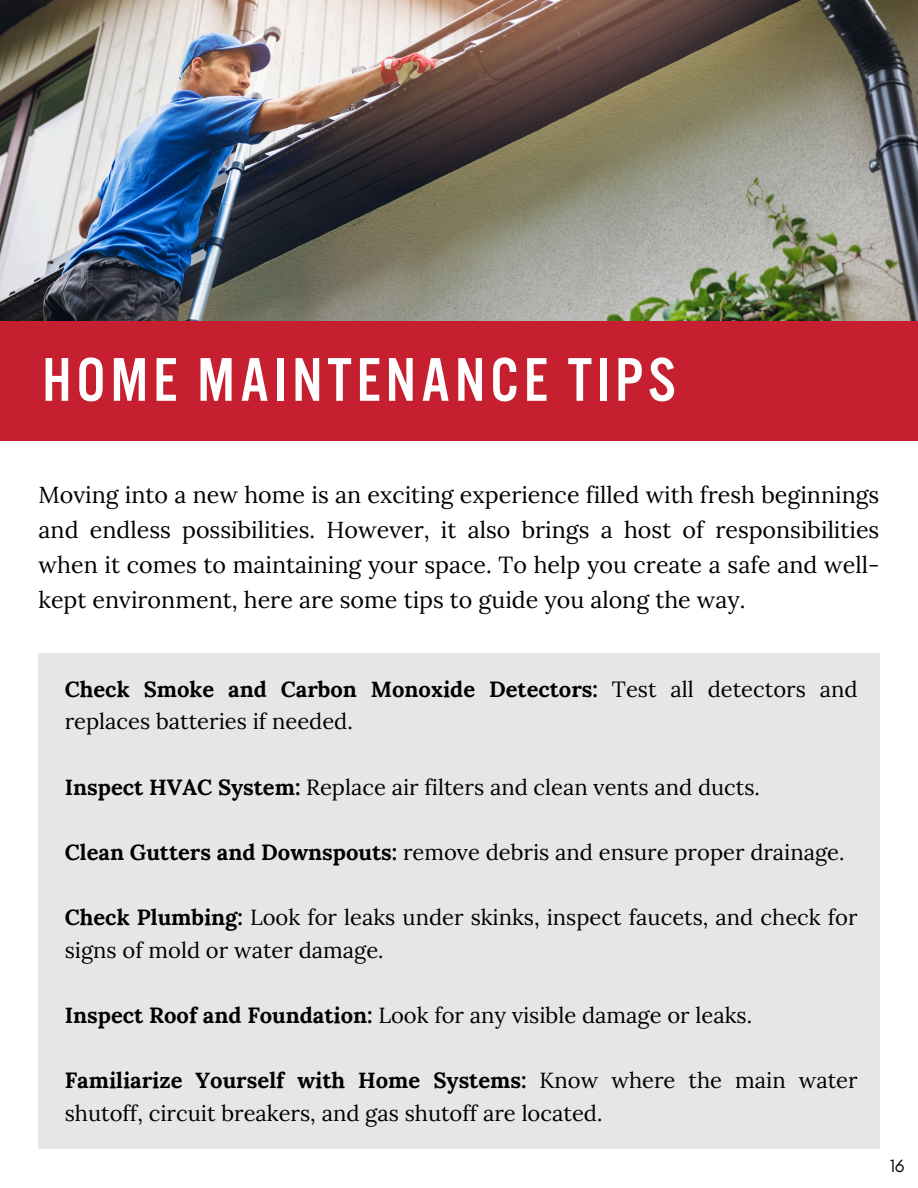
<style>
.page{position:relative;width:918px;height:1188px;background:#fff}
.page>*{position:absolute;margin:0;border:0;box-sizing:border-box;transform-origin:0 0}
.t1{font:64.05px "Alternate Gothic Pro No 3";letter-spacing:.08em;color:#fff}
.t2{font:23.25px/34.8px "Lora";color:#000;text-align:justify}
.t3{font:22.05px/32.7px "Lora";color:#000}
.t4{font:18px "Glacial Indifference";color:#000}
.s1{font-weight:700}
</style>
<div class="page">
<img style="left:0;top:0;width:918px;height:321px">
<div style="left:0;top:321px;width:918px;height:120px;background:#c62030"></div>
<div style="left:39px;top:654px;width:840px;height:495px;background:#e6e6e6"></div>
<h1 class="t1" style="left:42px;top:347px;width:635px">HOME MAINTENANCE TIPS</h1>
<p class="t2" style="left:39px;top:478px;width:842px">Moving into a new home is an exciting experience filled with fresh beginnings and endless possibilities. However, it also brings a host of responsibilities when it comes to maintaining your space. To help you create a safe and well&shy;kept environment, here are some tips to guide you along the way.</p>
<p class="t3" style="left:65px;top:672px;width:794px"><span class="s1">Check Smoke and Carbon Monoxide Detectors:</span> Test all detectors and replaces batteries if needed.</p>
<h2 class="t3" style="left:65px;top:770px;width:697px"><span class="s1">Inspect HVAC System:</span> Replace air filters and clean vents and ducts.</h2>
<h2 class="t3" style="left:65px;top:835px;width:781px"><span class="s1">Clean Gutters and Downspouts:</span> remove debris and ensure proper drainage.</h2>
<h2 class="t3" style="left:65px;top:901px;width:794px"><span class="s1">Check Plumbing:</span> Look for leaks under skinks, inspect faucets, and check for signs of mold or water damage.</h2>
<h2 class="t3" style="left:65px;top:998px;width:689px"><span class="s1">Inspect Roof and Foundation:</span> Look for any visible damage or leaks.</h2>
<h2 class="t3" style="left:65px;top:1064px;width:794px"><span class="s1">Familiarize Yourself with Home Systems:</span> Know where the main water shutoff, circuit breakers, and gas shutoff are located.</h2>
<p class="t4" style="left:890px;top:1155px;width:16px">16</p>
</div>
